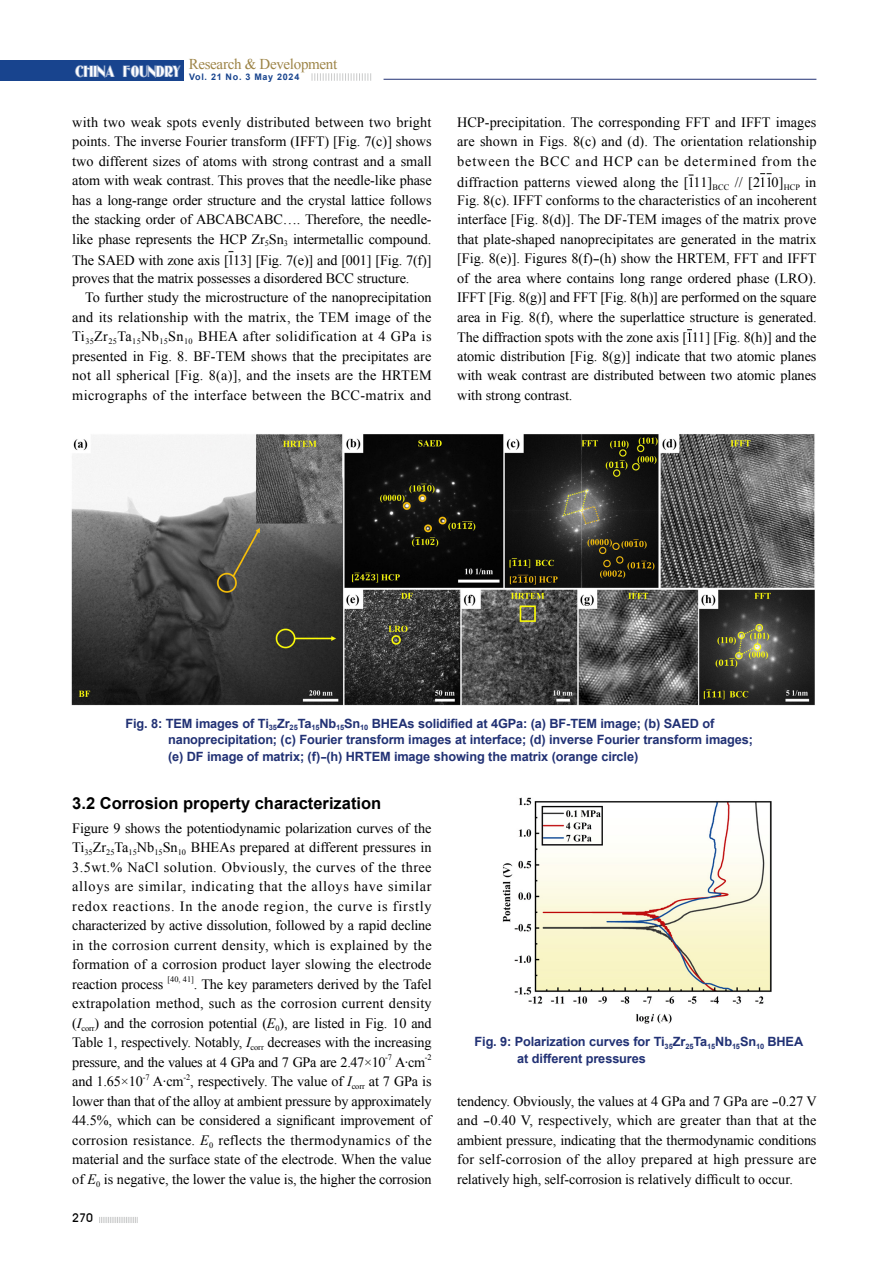
<style>
.page{position:relative;width:893px;height:1263px;background:#fff}
.page>*{position:absolute;margin:0;border:0;box-sizing:border-box;transform-origin:0 0}
.t1{font:700 16.5px "Arial";color:#000}
.t2{font:15px "Times New Roman";letter-spacing:-.02em;color:#9d8447}
.t3{font:14.25px/19.5px "Times New Roman";letter-spacing:-.005em;color:#000;text-align:justify}
.t4{font:700 12.75px/16.4px "Arial";letter-spacing:-.01em;color:#213174}
.t5{font:500 12px "Avant Garde IT Cby BT";color:#000}
.t6{font:700 9px "Arial";letter-spacing:.08em;color:#18448e}
.t7{font:8.25px "Times New Roman";color:#000}
.s1{font-style:italic}
</style>
<div class="page">
<svg style="left:99px;top:1217px;width:39px;height:6px"></svg>
<div style="left:0;top:60px;width:184px;height:21px;background:#18448e"></div>
<svg style="left:312px;top:73px;width:59px;height:8px"></svg>
<hr style="left:384px;top:79px;width:432px;height:1px;background:#213174">
<svg style="left:229px;top:251px;width:4px;height:14px"></svg>
<svg style="left:689px;top:175px;width:4px;height:12px"></svg>
<svg style="left:761px;top:173px;width:10px;height:14px"></svg>
<svg style="left:688px;top:329px;width:3px;height:13px"></svg>
<img style="left:71px;top:434px;width:744px;height:271px">
<img style="left:503px;top:797px;width:268px;height:226px">
<p class="t2" style="left:189px;top:54px;width:150px">Research &amp; Development</p>
<p class="t6" style="left:75px;top:70px;width:226px"><sup>CHINA</sup> <sup>FOUNDRY</sup> Vol. 21 No. 3 May 2024</p>
<p class="t3" style="left:72px;top:112px;width:361px">with two weak spots evenly distributed between two bright points. The inverse Fourier transform (IFFT) [Fig. 7(c)] shows two different sizes of atoms with strong contrast and a small atom with weak contrast. This proves that the needle-like phase has a long-range order structure and the crystal lattice follows the stacking order of ABCABCABC…. Therefore, the needle&shy;like phase represents the HCP Zr<sub>5</sub>Sn<sub>3</sub> intermetallic compound.</p>
<p class="t3" style="left:72px;top:250px;width:361px;line-height:18.1px">The SAED with zone axis [ 13] [Fig. 7(e)] and [001] [Fig. 7(f)] proves that the matrix possesses a disordered BCC structure.</p>
<p class="t3" style="left:72px;top:287px;width:361px;text-indent:13px">To further study the microstructure of the nanoprecipitation and its relationship with the matrix, the TEM image of the Ti<sub>35</sub>Zr<sub>25</sub>Ta<sub>15</sub>Nb<sub>15</sub>Sn<sub>10</sub> BHEA after solidification at 4 GPa is presented in Fig. 8. BF-TEM shows that the precipitates are not all spherical [Fig. 8(a)], and the insets are the HRTEM micrographs of the interface between the BCC-matrix and</p>
<p class="t3" style="left:457px;top:112px;width:361px">HCP-precipitation. The corresponding FFT and IFFT images are shown in Figs. 8(c) and (d). The orientation relationship between the BCC and HCP can be determined from the</p>
<p class="t3" style="left:457px;top:173px;width:361px;line-height:17.7px">diffraction patterns viewed along the [ 11]<sub>BCC</sub> // [2 0]<sub>HCP</sub> in<br>Fig. 8(c). IFFT conforms to the characteristics of an incoherent</p>
<p class="t3" style="left:457px;top:209px;width:361px">interface [Fig. 8(d)]. The DF-TEM images of the matrix prove that plate-shaped nanoprecipitates are generated in the matrix [Fig. 8(e)]. Figures 8(f)-(h) show the HRTEM, FFT and IFFT of the area where contains long range ordered phase (LRO).<br>IFFT [Fig. 8(g)] and FFT [Fig. 8(h)] are performed on the square area in Fig. 8(f), where the superlattice structure is generated.<br>The diffraction spots with the zone axis [ 11] [Fig. 8(h)] and the</p>
<p class="t3" style="left:457px;top:346px;width:361px">atomic distribution [Fig. 8(g)] indicate that two atomic planes with weak contrast are distributed between two atomic planes with strong contrast.</p>
<p class="t4" style="left:168px;top:716px;width:586px;text-indent:-43px">Fig. 8: TEM images of Ti<sub>35</sub>Zr<sub>25</sub>Ta<sub>15</sub>Nb<sub>15</sub>Sn<sub>10</sub> BHEAs solidified at 4GPa: (a) BF-TEM image; (b) SAED of nanoprecipitation; (c) Fourier transform images at interface; (d) inverse Fourier transform images; (e) DF image of matrix; (f)-(h) HRTEM image showing the matrix (orange circle)</p>
<p class="t1" style="left:72px;top:793px;width:310px">3.2 Corrosion property characterization</p>
<p class="t3" style="left:72px;top:818px;width:361px">Figure 9 shows the potentiodynamic polarization curves of the Ti<sub>35</sub>Zr<sub>25</sub>Ta<sub>15</sub>Nb<sub>15</sub>Sn<sub>10</sub> BHEAs prepared at different pressures in 3.5wt.% NaCl solution. Obviously, the curves of the three alloys are similar, indicating that the alloys have similar redox reactions. In the anode region, the curve is firstly characterized by active dissolution, followed by a rapid decline in the corrosion current density, which is explained by the formation of a corrosion product layer slowing the electrode reaction process</p>
<p class="t7" style="left:168px;top:974px;width:28px">[40, 41]</p>
<p class="t3" style="left:72px;top:974px;width:361px;text-indent:121px">. The key parameters derived by the Tafel extrapolation method, such as the corrosion current density (<span class="s1">I</span><sub>corr</sub>) and the corrosion potential (<span class="s1">E</span><sub>0</sub>), are listed in Fig. 10 and Table 1, respectively. Notably, <span class="s1">I</span><sub>corr</sub> decreases with the increasing pressure, and the values at 4 GPa and 7 GPa are 2.47×10</p>
<p class="t4" style="left:517px;top:1034px;width:288px;text-indent:-43px">Fig. 9: Polarization curves for Ti<sub>35</sub>Zr<sub>25</sub>Ta<sub>15</sub>Nb<sub>15</sub>Sn<sub>10</sub> BHEA at different pressures</p>
<p class="t7" style="left:385px;top:1052px;width:8px">-7</p>
<p class="t3" style="left:395px;top:1052px;width:32px">A·cm</p>
<p class="t7" style="left:425px;top:1052px;width:8px">-2</p>
<p class="t3" style="left:72px;top:1072px;width:72px">and 1.65×10</p>
<p class="t7" style="left:143px;top:1071px;width:8px">-7</p>
<p class="t3" style="left:153px;top:1072px;width:32px">A·cm</p>
<p class="t7" style="left:184px;top:1071px;width:8px">-2</p>
<p class="t3" style="left:72px;top:1072px;width:361px;text-indent:118px">, respectively. The value of <span class="s1">I</span><sub>corr</sub> at 7 GPa is lower than that of the alloy at ambient pressure by approximately 44.5%, which can be considered a significant improvement of corrosion resistance. <span class="s1">E</span><sub>0</sub> reflects the thermodynamics of the material and the surface state of the electrode. When the value of <span class="s1">E</span><sub>0</sub> is negative, the lower the value is, the higher the corrosion</p>
<p class="t5" style="left:72px;top:1211px;width:22px">270</p>
<p class="t3" style="left:457px;top:1091px;width:361px">tendency. Obviously, the values at 4 GPa and 7 GPa are -0.27 V and -0.40 V, respectively, which are greater than that at the ambient pressure, indicating that the thermodynamic conditions for self-corrosion of the alloy prepared at high pressure are relatively high, self-corrosion is relatively difficult to occur.</p>
</div>
